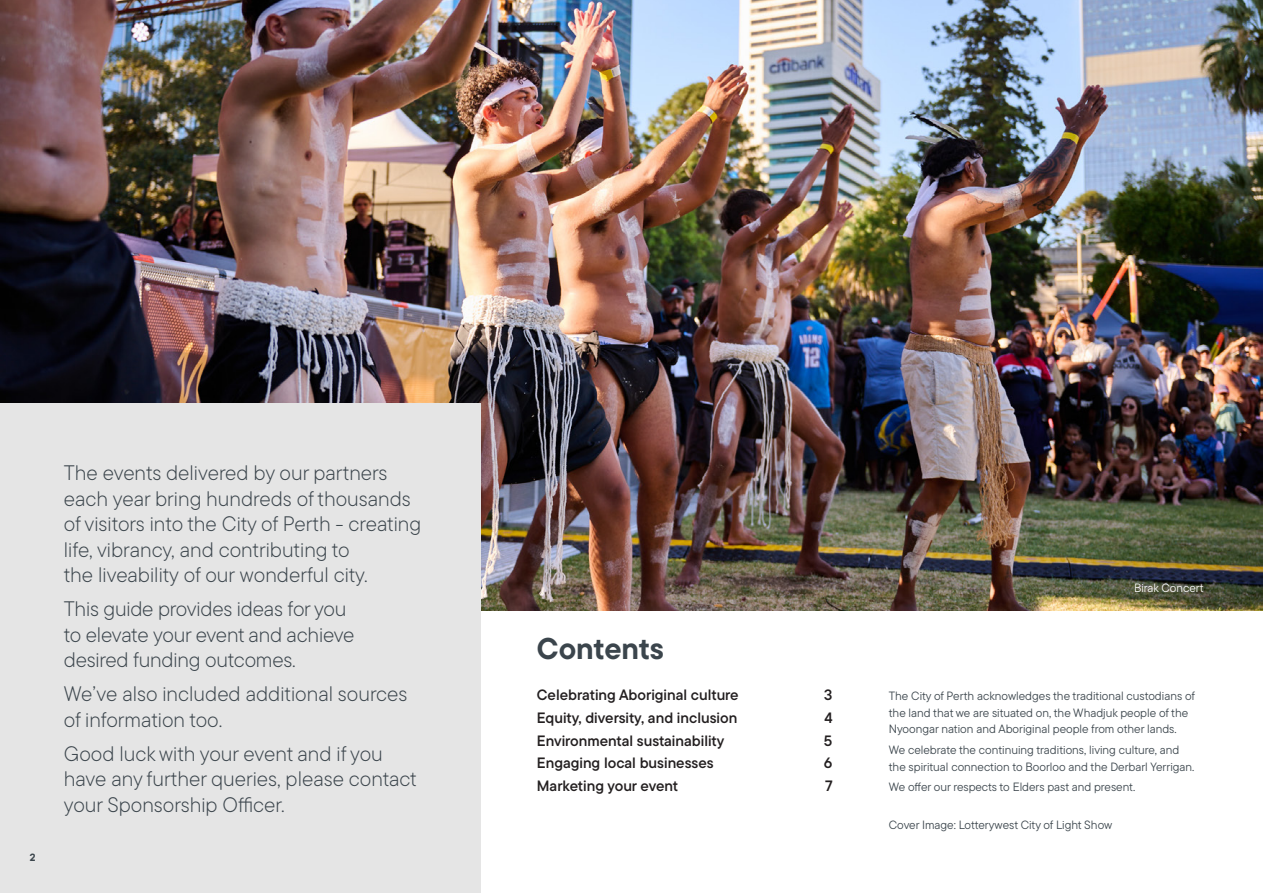
<style>
.page{position:relative;width:1263px;height:893px;background:#fff}
.page>*{position:absolute;margin:0;border:0;box-sizing:border-box;transform-origin:0 0}
.Heading_1{font:700 30px "TT Commons Pro";letter-spacing:-.01em;color:#3b454c}
.Intro_Paragraph{font:300 21px/25.5px "TT Commons Pro";color:#3b454c}
.t1{font:15px "TT Commons Pro Db";color:#231f20}
.Body{font:12px/16.5px "TT Commons Pro";color:#3b454c}
.Body-2{font:12px "TT Commons Pro";color:#fff}
.t2{font:700 10.5px "TT Commons Pro";color:#3b454c}
</style>
<div class="page">
<img style="left:0;top:0;width:1263px;height:610px">
<div style="left:0;top:404px;width:480px;height:489px;background:#e5e5e5"></div>
<hr style="left:1262px;top:0;width:1px;height:346px;background:#fff">
<p class="t2" style="left:30px;top:850px;width:7px">2</p>
<p class="Intro_Paragraph" style="left:64px;top:460px;width:359px">The events delivered by our partners each year bring hundreds of thousands of visitors into the City of Perth - creating life, vibrancy, and contributing to<br>the liveability of our wonderful city.</p>
<p class="Intro_Paragraph" style="left:64px;top:596px;width:292px">This guide provides ideas for you to elevate your event and achieve desired funding outcomes.</p>
<p class="Intro_Paragraph" style="left:64px;top:681px;width:345px">We’ve also included additional sources of information too.</p>
<p class="Intro_Paragraph" style="left:64px;top:741px;width:354px">Good luck with your event and if you have any further queries, please contact your Sponsorship Officer.</p>
<p class="Heading_1" style="left:537px;top:626px;width:128px">Contents</p>
<p class="t1" style="left:537px;top:684px;width:203px">Celebrating Aboriginal culture</p>
<p class="t1" style="left:824px;top:684px;width:10px">3</p>
<p class="t1" style="left:537px;top:706px;width:202px">Equity, diversity, and inclusion</p>
<p class="t1" style="left:824px;top:706px;width:10px">4</p>
<p class="t1" style="left:537px;top:729px;width:189px">Environmental sustainability</p>
<p class="t1" style="left:824px;top:729px;width:10px">5</p>
<p class="t1" style="left:537px;top:752px;width:178px">Engaging local businesses</p>
<p class="t1" style="left:824px;top:752px;width:10px">6</p>
<p class="t1" style="left:537px;top:774px;width:143px">Marketing your event</p>
<p class="t1" style="left:825px;top:774px;width:9px">7</p>
<p class="Body-2" style="left:1134px;top:580px;width:71px">Birak Concert</p>
<p class="Body" style="left:889px;top:688px;width:308px">The City of Perth acknowledges the traditional custodians of the land that we are situated on, the Whadjuk people of the<br>Nyoongar nation and Aboriginal people from other lands.</p>
<p class="Body" style="left:889px;top:742px;width:307px">We celebrate the continuing traditions, living culture, and the spiritual connection to Boorloo and the Derbarl Yerrigan.</p>
<p class="Body" style="left:889px;top:779px;width:248px">We offer our respects to Elders past and present.</p>
<p class="Body" style="left:889px;top:817px;width:225px">Cover Image: Lotterywest City of Light Show</p>
</div>
